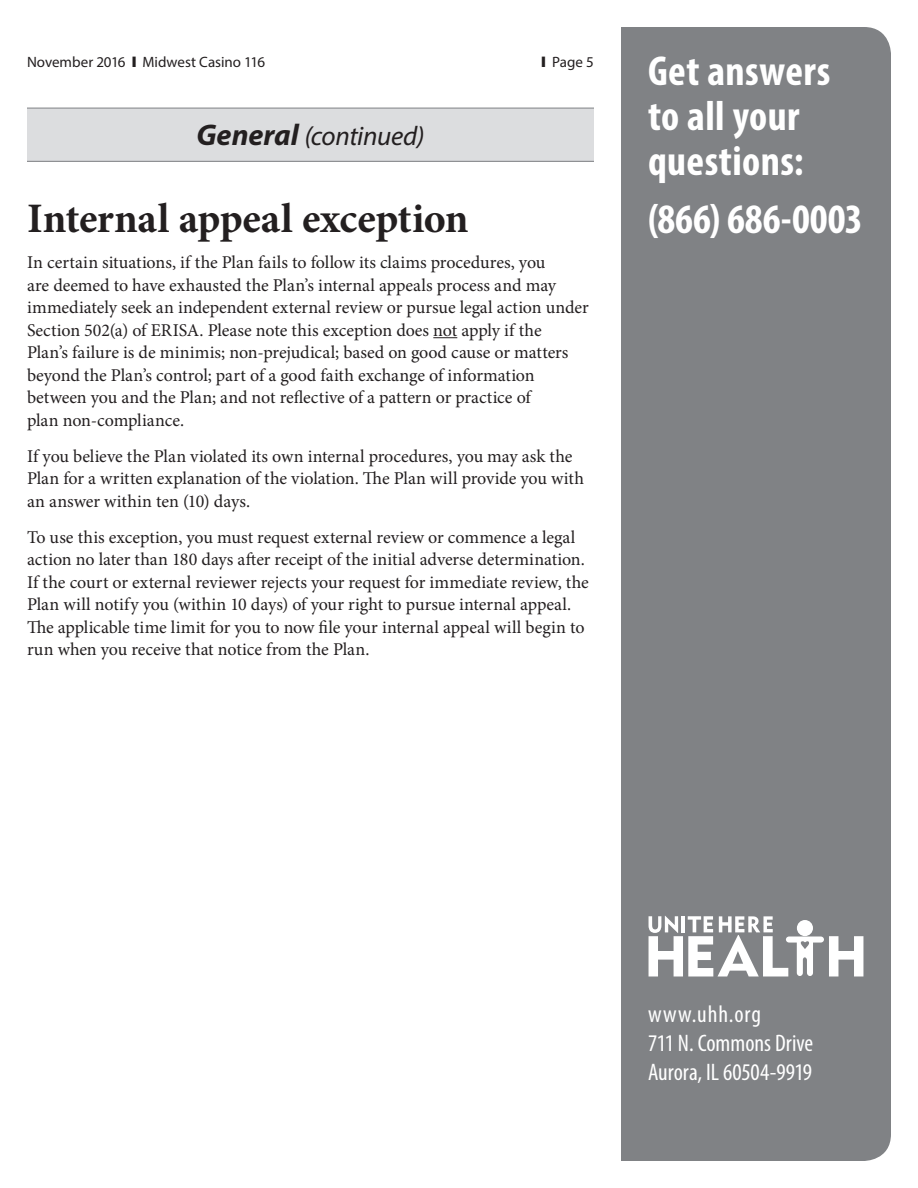
<style>
.page{position:relative;width:918px;height:1188px;background:#fff}
.page>*{position:absolute;margin:0;border:0;box-sizing:border-box;transform-origin:0 0}
.t1{font:700 condensed 42px/45px "Myriad Pro";letter-spacing:.01em;color:#fff}
.t2{font:700 42px "Minion Pro";letter-spacing:-.01em;color:#231f20}
.t3{font:italic 27px "Myriad Pro";letter-spacing:-.015em;color:#231f20}
.t4{font:condensed 24px/29.2px "Myriad Pro";color:#fff}
.t5{font:18px/22.5px "Minion Pro";letter-spacing:-.005em;color:#231f20}
.t6{font:15px "Myriad Pro";color:#231f20}
.s1{font-weight:700;font-size:30px}
</style>
<div class="page">
<div style="left:27px;top:108px;width:567px;height:54px;background:#dcdddf"></div>
<div style="left:621px;top:27px;width:270px;height:1134px;background:#808285"></div>
<hr style="left:27px;top:108px;width:567px;height:1px;background:#808285">
<hr style="left:27px;top:161px;width:567px;height:1px;background:#808285">
<svg style="left:649px;top:916px;width:214px;height:60px"></svg>
<svg style="left:433px;top:337px;width:24px;height:1px"></svg>
<p class="t6" style="left:27px;top:53px;width:240px">November 2016 ❙ Midwest Casino 116</p>
<p class="t6" style="left:542px;top:53px;width:54px">❙ Page 5</p>
<p class="t3" style="left:196px;top:119px;width:230px"><span class="s1">General</span> (continued)</p>
<p class="t2" style="left:27px;top:189px;width:443px">Internal appeal exception</p>
<p class="t5" style="left:27px;top:252px;width:563px">In certain situations, if the Plan fails to follow its claims procedures, you<br>are deemed to have exhausted the Plan’s internal appeals process and may immediately seek an independent external review or pursue legal action under Section 502(a) of ERISA. Please note this exception does not apply if the<br>Plan’s failure is de minimis; non-prejudical; based on good cause or matters beyond the Plan’s control; part of a good faith exchange of information between you and the Plan; and not reflective of a pattern or practice of<br>plan non-compliance.</p>
<p class="t5" style="left:27px;top:445px;width:559px">If you believe the Plan violated its own internal procedures, you may ask the<br>Plan for a written explanation of the violation. The Plan will provide you with an answer within ten (10) days.</p>
<p class="t5" style="left:27px;top:526px;width:563px">To use this exception, you must request external review or commence a legal action no later than 180 days after receipt of the initial adverse determination.<br>If the court or external reviewer rejects your request for immediate review, the Plan will notify you (within 10 days) of your right to pursue internal appeal.<br>The applicable time limit for you to now file your internal appeal will begin to run when you receive that notice from the Plan.</p>
<h1 class="t1" style="left:648px;top:47px;width:184px">Get answers to all your questions:</h1>
<h1 class="t1" style="left:648px;top:196px;width:216px">(866) 686-0003</h1>
<h3 class="t4" style="left:648px;top:999px;width:167px">www.uhh.org<br>711 N. Commons Drive<br>Aurora, IL 60504-9919</h3>
</div>
